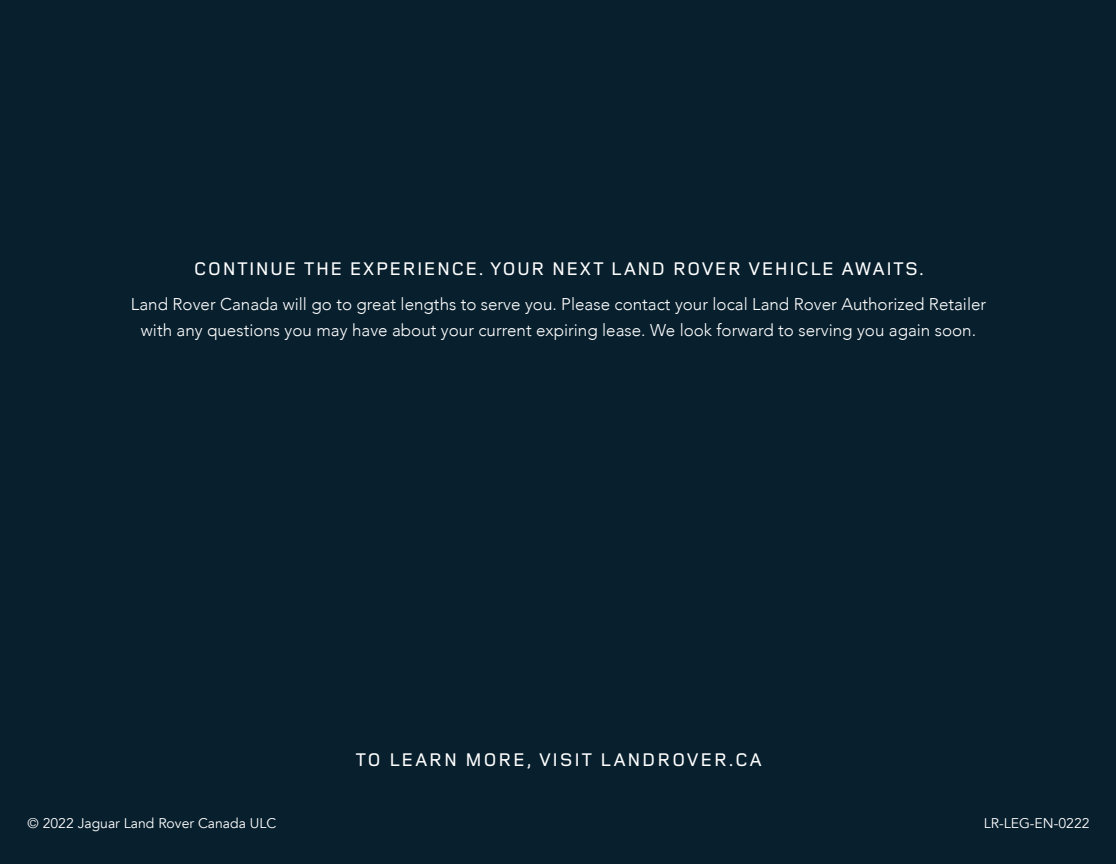
<style>
.page{position:relative;width:1116px;height:864px;background:#081f2d}
.page>*{position:absolute;margin:0;border:0;box-sizing:border-box;transform-origin:0 0}
.t1{font:500 19px "Land Rover Wide";color:#fff}
.t2{font:500 19px "Land Rover Wide";letter-spacing:.02em;color:#fff}
.t3{font:300 17px/26px "Avenir";color:#fff;text-align:center}
.t4{font:14px "Avenir";color:#fff}
</style>
<div class="page">
<p class="t1" style="left:193px;top:256px;width:733px">CONTINUE THE EXPERIENCE. YOUR NEXT LAND ROVER VEHICLE AWAITS.</p>
<p class="t3" style="left:131px;top:291px;width:857px">Land Rover Canada will go to great lengths to serve you. Please contact your local Land Rover Authorized Retailer with any questions you may have about your current expiring lease. We look forward to serving you again soon.</p>
<p class="t2" style="left:355px;top:747px;width:409px">TO LEARN MORE, VISIT LANDROVER.CA</p>
<p class="t4" style="left:28px;top:815px;width:250px">© 2022 Jaguar Land Rover Canada ULC</p>
<p class="t4" style="left:984px;top:815px;width:107px">LR-LEG-EN-0222</p>
</div>
